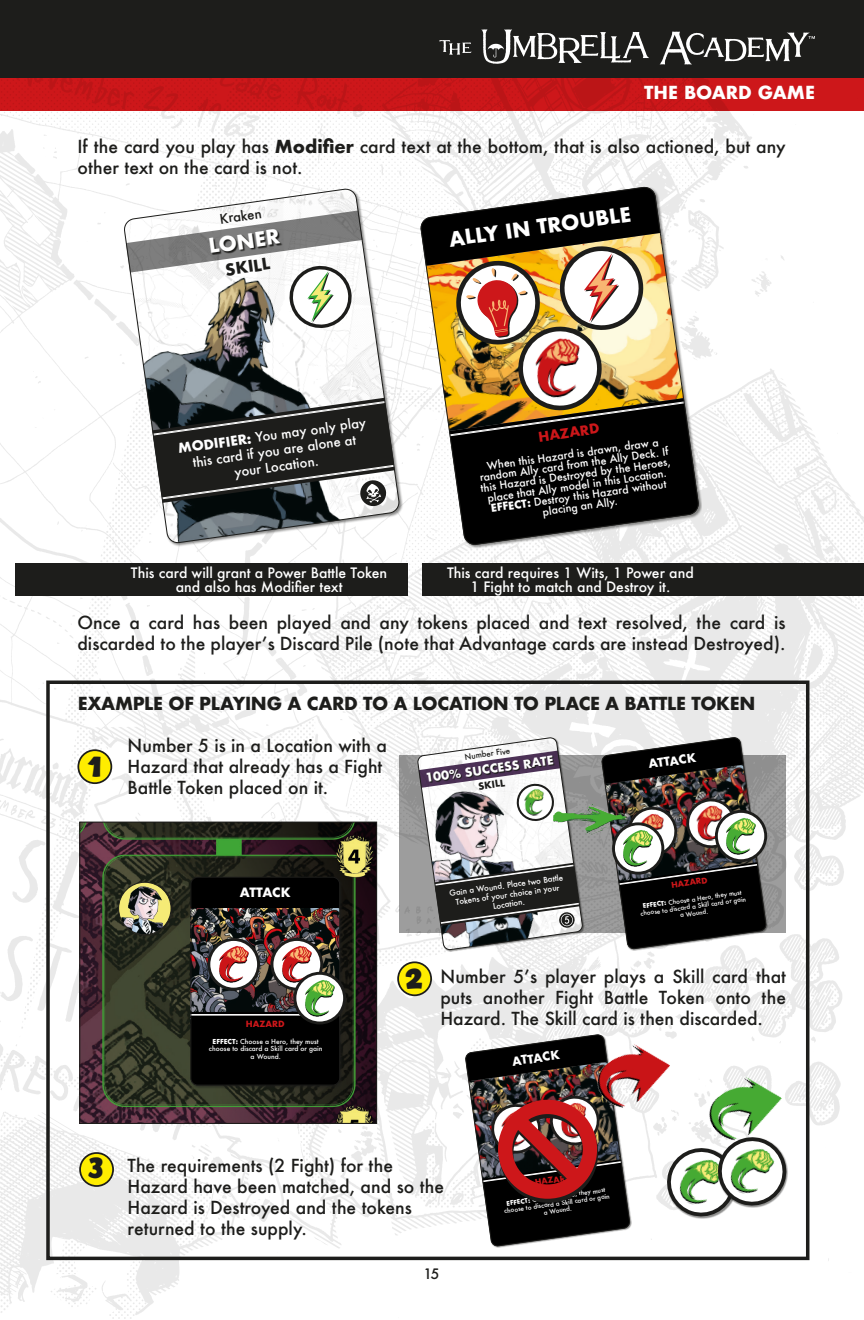
<style>
.page{position:relative;width:864px;height:1320px;background:#fff}
.page>*{position:absolute;margin:0;border:0;box-sizing:border-box;transform-origin:0 0}
.t1{font:700 19.95px "Futura";color:#fff}
.t2{font:700 19.6px "Futura";color:#fff}
.t3{font:500 17.5px/21px "Futura";color:#1d1d1b}
.t4{font:700 17.5px "Futura";letter-spacing:-.02em;color:#1d1d1b}
.t5{font:700 17.5px "Futura";color:#fff}
.t6{font:700 15.75px "Futura";color:#1d1d1b}
.t7{font:500 14px/14px "Futura";color:#fff;text-align:center}
.t8{font:14px "Comix Loud";color:#1d1d1b}
.t9{font:500 14px "Futura";color:#1d1d1b}
.t10{font:700 13.3px "Futura";color:#cd171a}
.t11{font:500 13.12px/15.8px "Futura";color:#fff;text-align:center}
.t12{font:500 13.12px "Futura";color:#1d1d1b}
.t13{font:700 12.6px "Futura";letter-spacing:-.03em;color:#fff}
.t14{font:700 11.72px "Futura";color:#fff}
.t15{font:500 10.67px/10.7px "Futura";color:#fff;text-align:center}
.t16{font:700 9.45px "Futura";color:#1d1d1b}
.t17{font:700 8.4px "Futura";color:#cd171a}
.t18{font:500 7.88px/9.5px "Futura";color:#fff;text-align:center}
.t19{font:700 7.88px "Futura";color:#cd171a}
.t20{font:500 7.88px "Futura";color:#1d1d1b}
.t21{font:500 6.65px/7.5px "Futura";color:#fff;text-align:center}
.t22{font:500 6.3px/7px "Futura";color:#fff;text-align:center}
.s1{font-weight:700}
</style>
<div class="page">
<img style="left:0;top:110px;width:863px;height:1209px">
<div style="left:399px;top:755px;width:386px;height:178px;background:#9d9d9d"></div>
<div style="left:422px;top:563px;width:441px;height:33px;background:#1d1d1b"></div>
<div style="left:15px;top:563px;width:392px;height:33px;background:#1d1d1b"></div>
<div style="left:0;top:78px;width:863px;height:32px;background:linear-gradient(to right,#c71619,#c91619)"></div>
<div style="left:0;top:0;width:863px;height:78px;background:#1d1d1b"></div>
<svg style="left:439px;top:40px;width:32px;height:15px"></svg>
<svg style="left:481px;top:29px;width:333px;height:35px"></svg>
<svg style="left:124px;top:188px;width:275px;height:355px"></svg>
<div style="left:78px;top:750px;width:33px;height:33px;background:#ffed00;border-radius:50%"></div>
<div style="left:77px;top:749px;width:35px;height:35px;border:2px solid #1d1d1b;border-radius:50%"></div>
<img style="left:81px;top:823px;width:294px;height:299px">
<div style="left:79px;top:821px;width:298px;height:303px;border:1px solid #1d1d1b"></div>
<div style="left:118px;top:881px;width:55px;height:55px;background:#1d1d1b;opacity:.5"></div>
<img style="left:118px;top:883px;width:53px;height:51px">
<div style="left:118px;top:882px;width:53px;height:53px;border:1px solid #1d1d1b;border-radius:50%"></div>
<div style="left:190px;top:876px;width:153px;height:212px;background:#1d1d1b"></div>
<img style="left:192px;top:907px;width:146px;height:105px">
<div style="left:190px;top:877px;width:150px;height:30px;background:#000"></div>
<div style="left:190px;top:1012px;width:150px;height:73px;background:#000"></div>
<hr style="left:190px;top:1014px;width:150px;height:1px;background:#fff">
<svg style="left:207px;top:938px;width:53px;height:52px"></svg>
<img style="left:217px;top:944px;width:33px;height:38px">
<div style="left:190px;top:877px;width:150px;height:208px;border:1px solid #1d1d1b;border-radius:7px"></div>
<img style="left:270px;top:938px;width:76px;height:86px">
<img style="left:303px;top:978px;width:33px;height:38px">
<div style="left:398px;top:962px;width:33px;height:33px;background:#ffed00;border-radius:50%"></div>
<div style="left:397px;top:961px;width:35px;height:35px;border:2px solid #1d1d1b;border-radius:50%"></div>
<svg style="left:417px;top:737px;width:165px;height:213px"></svg>
<img style="left:553px;top:804px;width:48px;height:34px">
<svg style="left:601px;top:737px;width:165px;height:212px"></svg>
<img style="left:724px;top:816px;width:33px;height:38px">
<div style="left:80px;top:1153px;width:33px;height:33px;background:#ffed00;border-radius:50%"></div>
<div style="left:79px;top:1152px;width:35px;height:34px;border:2px solid #1d1d1b;border-radius:50%"></div>
<svg style="left:662px;top:1133px;width:128px;height:87px"></svg>
<img style="left:724px;top:1159px;width:56px;height:41px">
<img style="left:696px;top:1064px;width:98px;height:95px">
<div style="left:46px;top:680px;width:763px;height:580px;border:4px solid #1d1d1b"></div>
<img style="left:585px;top:1031px;width:97px;height:95px">
<svg style="left:465px;top:1034px;width:165px;height:212px"></svg>
<svg style="left:420px;top:187px;width:278px;height:358px"></svg>
<p class="t5" style="left:643px;top:80px;width:172px">THE BOARD GAME</p>
<p class="t3" style="left:77px;top:136px;width:709px">If the card you play has <span class="s1">Modifier</span> card text at the bottom, that is also actioned, but any other text on the card is not.</p>
<p class="t12" style="left:218px;top:210px;width:44px;rotate:-8deg">Kraken</p>
<p class="t2" style="left:207px;top:232px;width:73px;rotate:-8deg">LONER</p>
<p class="t6" style="left:224px;top:258px;width:46px;rotate:-8deg">SKILL</p>
<p class="t11" style="left:177px;top:440px;width:191px;rotate:-8deg"><span class="s1">MODIFIER:</span> You may only play this card if you are alone at your Location.</p>
<p class="t1" style="left:447px;top:225px;width:185px;rotate:-8deg">ALLY IN TROUBLE</p>
<p class="t10" style="left:537px;top:427px;width:63px;rotate:-8deg">HAZARD</p>
<p class="t15" style="left:476px;top:462px;width:193px;rotate:-8deg">When this Hazard is drawn, draw a random Ally card from the Ally Deck. If this Hazard is Destroyed by the Heroes, place that Ally model in this Location.<br><span class="s1">EFFECT:</span> Destroy this Hazard without placing an Ally.</p>
<p class="t7" style="left:131px;top:565px;width:258px">This card will grant a Power Battle Token and also has Modifier text</p>
<p class="t7" style="left:447px;top:565px;width:248px">This card requires 1 Wits, 1 Power and</p>
<p class="t7" style="left:470px;top:579px;width:201px">1 Fight to match and Destroy it.</p>
<p class="t3" style="left:77px;top:612px;width:709px">Once a card has been played and any tokens placed and text resolved, the card is discarded to the player’s Discard Pile (note that Advantage cards are instead Destroyed).</p>
<p class="t4" style="left:78px;top:691px;width:678px">EXAMPLE OF PLAYING A CARD TO A LOCATION TO PLACE A BATTLE TOKEN</p>
<p class="t3" style="left:127px;top:735px;width:261px">Number 5 is in a Location with a</p>
<p class="t3" style="left:127px;top:756px;width:256px">Hazard that already has a Fight</p>
<p class="t3" style="left:127px;top:777px;width:202px">Battle Token placed on it.</p>
<p class="t20" style="left:464px;top:751px;width:47px;rotate:-8deg">Number Five</p>
<p class="t14" style="left:647px;top:755px;width:49px;rotate:-8deg">ATTACK</p>
<p class="t14" style="left:424px;top:769px;width:130px;rotate:-8deg">100% SUCCESS RATE</p>
<p class="t16" style="left:477px;top:779px;width:28px;rotate:-8deg">SKILL</p>
<p class="t8" style="left:87px;top:760px;width:15px">1</p>
<p class="t13" style="left:240px;top:883px;width:52px">ATTACK</p>
<p class="t17" style="left:246px;top:1017px;width:40px">HAZARD</p>
<p class="t21" style="left:209px;top:1037px;width:115px"><span class="s1">EFFECT:</span> Choose a Hero, they must choose to discard a Skill card or gain a Wound.</p>
<p class="t18" style="left:448px;top:888px;width:116px;rotate:-8deg">Gain a Wound. Place two Battle<br>Tokens of your choice in your<br>Location.</p>
<p class="t19" style="left:670px;top:879px;width:38px;rotate:-8deg">HAZARD</p>
<p class="t22" style="left:638px;top:903px;width:108px;rotate:-8deg"><span class="s1">EFFECT:</span> Choose a Hero, they must choose to discard a Skill card or gain a Wound.</p>
<p class="t8" style="left:405px;top:972px;width:19px">2</p>
<p class="t3" style="left:440px;top:966px;width:347px;text-align:justify">Number 5’s player plays a Skill card that puts another Fight Battle Token onto the Hazard. The Skill card is then discarded.</p>
<p class="t14" style="left:511px;top:1053px;width:49px;rotate:-8deg">ATTACK</p>
<p class="t8" style="left:88px;top:1161px;width:17px">3</p>
<p class="t3" style="left:127px;top:1155px;width:267px">The requirements (2 Fight) for the</p>
<p class="t3" style="left:127px;top:1176px;width:318px">Hazard have been matched, and so the</p>
<p class="t3" style="left:127px;top:1197px;width:286px">Hazard is Destroyed and the tokens</p>
<p class="t3" style="left:127px;top:1218px;width:181px">returned to the supply.</p>
<p class="t9" style="left:423px;top:1263px;width:18px">15</p>
<p class="t19" style="left:534px;top:1176px;width:38px;rotate:-8deg">HAZARD</p>
<p class="t22" style="left:502px;top:1200px;width:108px;rotate:-8deg"><span class="s1">EFFECT:</span> Choose a Hero, they must choose to discard a Skill card or gain a Wound.</p>
</div>
